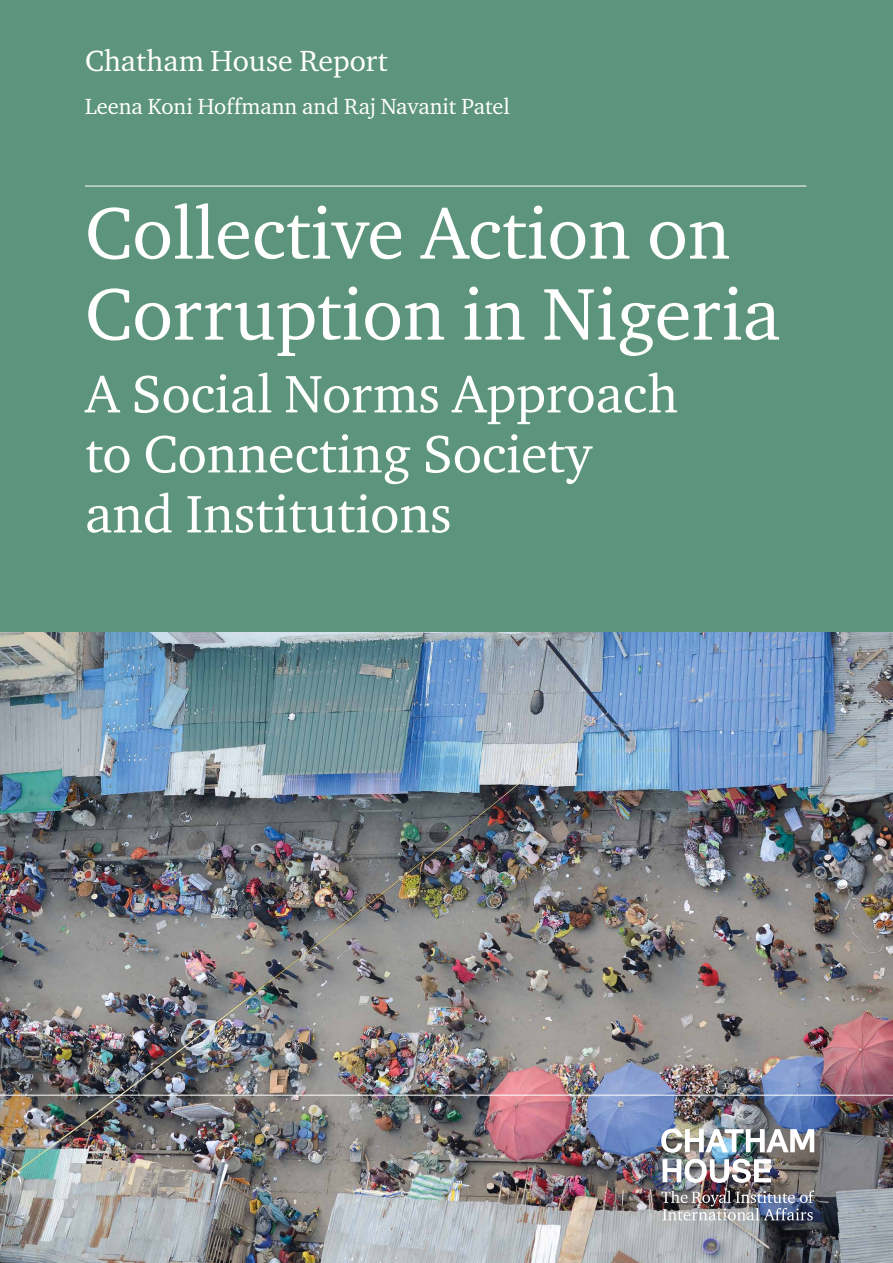
<style>
.page{position:relative;width:893px;height:1263px;background:#fff}
.page>*{position:absolute;margin:0;border:0;box-sizing:border-box;transform-origin:0 0}
.t1{font:75px/81px "Charter ITC";color:#fff}
.t2{font:54px/60px "Charter ITC";color:#fff}
.t3{font:30px "Charter ITC";color:#fff}
.t4{font:22.5px "Charter ITC";color:#fff}
</style>
<div class="page">
<img style="left:0;top:631px;width:893px;height:632px">
<div style="left:0;top:0;width:893px;height:631px;background:#5c947d"></div>
<hr style="left:85px;top:186px;width:721px;height:1px;background:#fff">
<img style="left:661px;top:1128px;width:153px;height:25px">
<img style="left:663px;top:1159px;width:108px;height:24px">
<img style="left:661px;top:1190px;width:153px;height:30px">
<hr style="left:0;top:1095px;width:893px;height:1px;background:#fff">
<p class="t3" style="left:85px;top:42px;width:304px">Chatham House Report</p>
<p class="t4" style="left:85px;top:92px;width:426px">Leena Koni Hoffmann and Raj Navanit Patel</p>
<h1 class="t1" style="left:85px;top:191px;width:697px">Collective Action on<br>Corruption in Nigeria</h1>
<p class="t2" style="left:85px;top:363px;width:594px">A Social Norms Approach to Connecting Society and Institutions</p>
</div>
